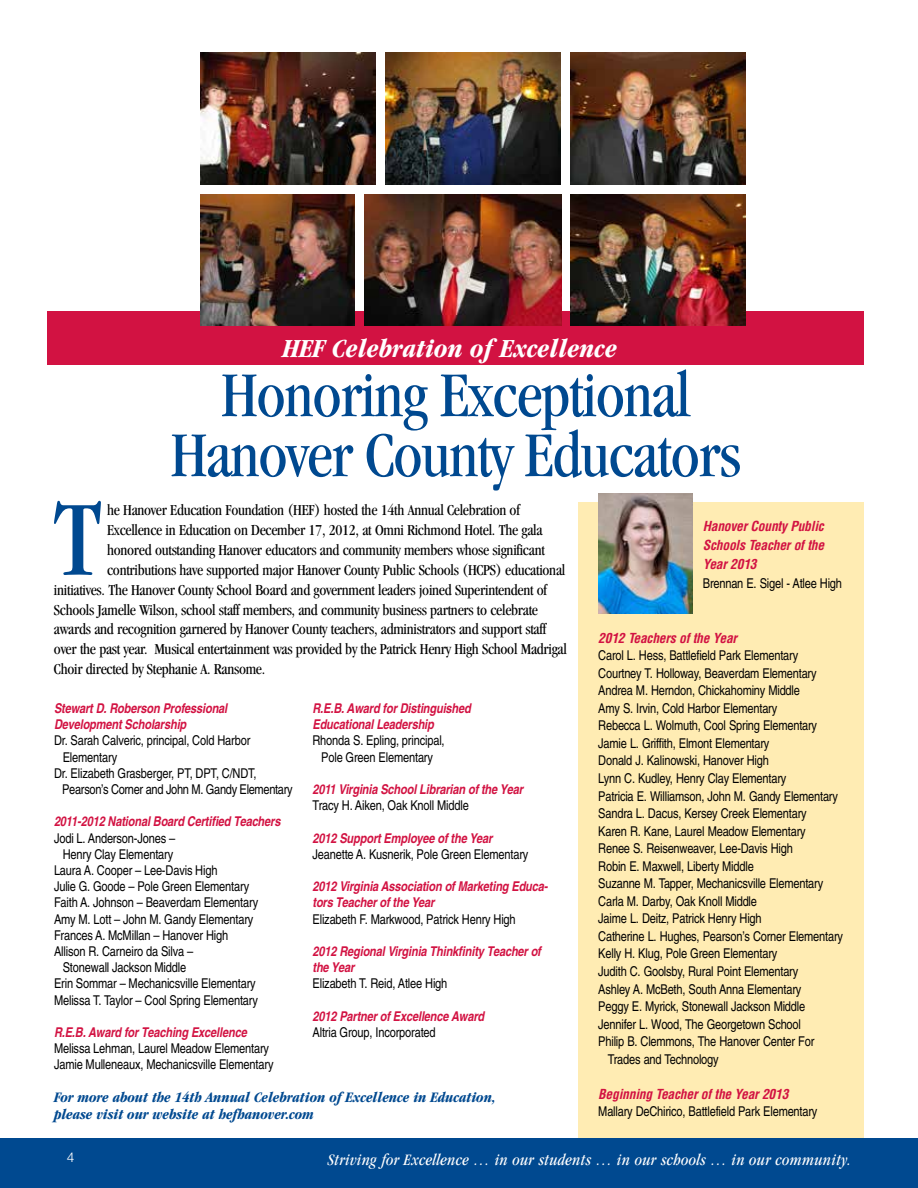
<style>
.page{position:relative;width:918px;height:1188px;background:#fff}
.page>*{position:absolute;margin:0;border:0;box-sizing:border-box;transform-origin:0 0}
.t1{font:condensed 110.7px "Garamond";color:#004990}
.t2{font:condensed 66px/60px "Garamond";letter-spacing:-.02em;color:#004990;text-align:center}
.t3{font:italic 700 condensed 27px "Garamond";color:#fff}
.t4{font:italic condensed 16.5px "Garamond";letter-spacing:.02em;color:#fff}
.t5{font:condensed 15.75px "Garamond";letter-spacing:-.02em;color:#000}
.t6{font:italic 700 condensed 15px/16.5px "Garamond";letter-spacing:-.01em;color:#004990}
.t7{font:condensed 13.5px/16.2px "Helvetica";letter-spacing:-.015em;color:#000}
.t8{font:italic 700 condensed 13.5px/16.2px "Helvetica";letter-spacing:-.01em;color:#d21242}
.t9{font:italic 700 condensed 13.5px/18.8px "Helvetica";letter-spacing:-.015em;color:#d21242;text-align:justify}
.t10{font:300 13.5px "Helvetica";color:#fff}
</style>
<div class="page">
<div style="left:48px;top:311px;width:816px;height:54px;background:#d21242"></div>
<div style="left:579px;top:502px;width:285px;height:653px;background:#ffecb3"></div>
<div style="left:0;top:1138px;width:918px;height:50px;background:#004990"></div>
<img style="left:570px;top:195px;width:175px;height:131px">
<img style="left:570px;top:53px;width:175px;height:131px">
<img style="left:364px;top:195px;width:197px;height:131px">
<img style="left:385px;top:53px;width:175px;height:131px">
<img style="left:201px;top:195px;width:154px;height:131px">
<img style="left:201px;top:53px;width:175px;height:131px">
<img style="left:598px;top:494px;width:94px;height:119px">
<h3 class="t3" style="left:283px;top:333px;width:336px">HEF Celebration of Excellence</h3>
<h2 class="t2" style="left:171px;top:364px;width:572px">Honoring Exceptional<br>Hanover County Educators</h2>
<h1 class="t1" style="left:53px;top:478px;width:51px">T</h1>
<p class="t5" style="left:107px;top:501px;width:414px">he Hanover Education Foundation (HEF) hosted the 14th Annual Celebration of</p>
<p class="t5" style="left:107px;top:521px;width:437px">Excellence in Education on December 17, 2012, at Omni Richmond Hotel. The gala</p>
<p class="t5" style="left:107px;top:541px;width:439px">honored outstanding Hanover educators and community members whose significant</p>
<p class="t5" style="left:107px;top:561px;width:460px">contributions have supported major Hanover County Public Schools (HCPS) educational</p>
<p class="t5" style="left:54px;top:581px;width:495px">initiatives. The Hanover County School Board and government leaders joined Superintendent of</p>
<p class="t5" style="left:54px;top:601px;width:486px">Schools Jamelle Wilson, school staff members, and community business partners to celebrate</p>
<p class="t5" style="left:54px;top:621px;width:494px">awards and recognition garnered by Hanover County teachers, administrators and support staff</p>
<p class="t5" style="left:54px;top:641px;width:514px">over the past year. Musical entertainment was provided by the Patrick Henry High School Madrigal</p>
<p class="t5" style="left:54px;top:661px;width:213px">Choir directed by Stephanie A. Ransome.</p>
<p class="t8" style="left:54px;top:700px;width:175px">Stewart D. Roberson Professional<br>Development Scholarship</p>
<p class="t7" style="left:54px;top:732px;width:198px">Dr. Sarah Calveric, principal, Cold Harbor</p>
<p class="t7" style="left:63px;top:749px;width:56px">Elementary</p>
<p class="t7" style="left:54px;top:765px;width:204px">Dr. Elizabeth Grasberger, PT, DPT, C/NDT,</p>
<p class="t7" style="left:62px;top:781px;width:232px">Pearson’s Corner and John M. Gandy Elementary</p>
<p class="t8" style="left:54px;top:813px;width:228px">2011-2012 National Board Certified Teachers</p>
<p class="t7" style="left:54px;top:830px;width:123px">Jodi L. Anderson-Jones –</p>
<p class="t7" style="left:63px;top:846px;width:112px">Henry Clay Elementary</p>
<p class="t7" style="left:54px;top:862px;width:165px">Laura A. Cooper – Lee-Davis High</p>
<p class="t7" style="left:54px;top:878px;width:197px">Julie G. Goode – Pole Green Elementary</p>
<p class="t7" style="left:54px;top:894px;width:206px">Faith A. Johnson – Beaverdam Elementary</p>
<p class="t7" style="left:54px;top:911px;width:201px">Amy M. Lott – John M. Gandy Elementary</p>
<p class="t7" style="left:54px;top:927px;width:176px">Frances A. McMillan – Hanover High</p>
<p class="t7" style="left:54px;top:943px;width:141px">Allison R. Carneiro da Silva –</p>
<p class="t7" style="left:63px;top:959px;width:125px">Stonewall Jackson Middle</p>
<p class="t7" style="left:54px;top:975px;width:203px">Erin Sommar – Mechanicsville Elementary</p>
<p class="t7" style="left:54px;top:992px;width:206px">Melissa T. Taylor – Cool Spring Elementary</p>
<p class="t8" style="left:54px;top:1024px;width:194px">R.E.B. Award for Teaching Excellence</p>
<p class="t7" style="left:54px;top:1040px;width:221px">Melissa Lehman, Laurel Meadow Elementary<br>Jamie Mulleneaux, Mechanicsville Elementary</p>
<p class="t8" style="left:312px;top:700px;width:160px">R.E.B. Award for Distinguished<br>Educational Leadership</p>
<p class="t7" style="left:312px;top:732px;width:134px;text-align:center">Rhonda S. Epling, principal,<br>Pole Green Elementary</p>
<p class="t8" style="left:312px;top:781px;width:212px">2011 Virginia School Librarian of the Year</p>
<p class="t7" style="left:312px;top:797px;width:158px">Tracy H. Aiken, Oak Knoll Middle</p>
<p class="t8" style="left:312px;top:829px;width:182px">2012 Support Employee of the Year</p>
<p class="t7" style="left:312px;top:846px;width:217px">Jeanette A. Kusnerik, Pole Green Elementary</p>
<p class="t8" style="left:312px;top:878px;width:237px">2012 Virginia Association of Marketing Educa&shy;tors Teacher of the Year</p>
<p class="t7" style="left:312px;top:911px;width:205px">Elizabeth F. Markwood, Patrick Henry High</p>
<p class="t8" style="left:312px;top:943px;width:230px">2012 Regional Virginia Thinkfinity Teacher of the Year</p>
<p class="t7" style="left:312px;top:975px;width:136px">Elizabeth T. Reid, Atlee High</p>
<p class="t8" style="left:312px;top:1008px;width:173px">2012 Partner of Excellence Award</p>
<p class="t7" style="left:312px;top:1024px;width:125px">Altria Group, Incorporated</p>
<p class="t6" style="left:54px;top:1089px;width:443px">For more about the 14th Annual Celebration of Excellence in Education, please visit our website at hefhanover.com</p>
<p class="t9" style="left:703px;top:517px;width:123px">Hanover County Public Schools Teacher of the Year 2013</p>
<p class="t7" style="left:703px;top:575px;width:141px">Brennan E. Sigel - Atlee High</p>
<p class="t9" style="left:598px;top:628px;width:140px">2012 Teachers of the Year</p>
<p class="t7" style="left:598px;top:647px;width:201px">Carol L. Hess, Battlefield Park Elementary</p>
<p class="t7" style="left:598px;top:665px;width:220px">Courtney T. Holloway, Beaverdam Elementary</p>
<p class="t7" style="left:598px;top:682px;width:203px">Andrea M. Herndon, Chickahominy Middle</p>
<p class="t7" style="left:598px;top:700px;width:181px">Amy S. Irvin, Cold Harbor Elementary</p>
<p class="t7" style="left:598px;top:717px;width:220px">Rebecca L. Wolmuth, Cool Spring Elementary</p>
<p class="t7" style="left:598px;top:735px;width:173px">Jamie L. Griffith, Elmont Elementary</p>
<p class="t7" style="left:598px;top:753px;width:172px">Donald J. Kalinowski, Hanover High</p>
<p class="t7" style="left:598px;top:770px;width:190px">Lynn C. Kudley, Henry Clay Elementary</p>
<p class="t7" style="left:598px;top:788px;width:241px">Patricia E. Williamson, John M. Gandy Elementary</p>
<p class="t7" style="left:598px;top:805px;width:210px">Sandra L. Dacus, Kersey Creek Elementary</p>
<p class="t7" style="left:598px;top:823px;width:209px">Karen R. Kane, Laurel Meadow Elementary</p>
<p class="t7" style="left:598px;top:840px;width:196px">Renee S. Reisenweaver, Lee-Davis High</p>
<p class="t7" style="left:598px;top:858px;width:157px">Robin E. Maxwell, Liberty Middle</p>
<p class="t7" style="left:598px;top:875px;width:226px">Suzanne M. Tapper, Mechanicsville Elementary</p>
<p class="t7" style="left:598px;top:893px;width:160px">Carla M. Darby, Oak Knoll Middle</p>
<p class="t7" style="left:598px;top:911px;width:165px">Jaime L. Deitz, Patrick Henry High</p>
<p class="t7" style="left:598px;top:928px;width:246px">Catherine L. Hughes, Pearson’s Corner Elementary</p>
<p class="t7" style="left:598px;top:946px;width:181px">Kelly H. Klug, Pole Green Elementary</p>
<p class="t7" style="left:598px;top:963px;width:201px">Judith C. Goolsby, Rural Point Elementary</p>
<p class="t7" style="left:598px;top:981px;width:205px">Ashley A. McBeth, South Anna Elementary</p>
<p class="t7" style="left:598px;top:998px;width:208px">Peggy E. Myrick, Stonewall Jackson Middle</p>
<p class="t7" style="left:598px;top:1016px;width:204px">Jennifer L. Wood, The Georgetown School</p>
<p class="t7" style="left:598px;top:1033px;width:218px">Philip B. Clemmons, The Hanover Center For</p>
<p class="t7" style="left:608px;top:1051px;width:113px">Trades and Technology</p>
<p class="t9" style="left:598px;top:1085px;width:192px">Beginning Teacher of the Year 2013</p>
<p class="t7" style="left:598px;top:1104px;width:221px">Mallary DeChirico, Battlefield Park Elementary</p>
<p class="t10" style="left:67px;top:1149px;width:9px">4</p>
<p class="t4" style="left:328px;top:1150px;width:525px">Striving for Excellence … in our students … in our schools … in our community.</p>
</div>
